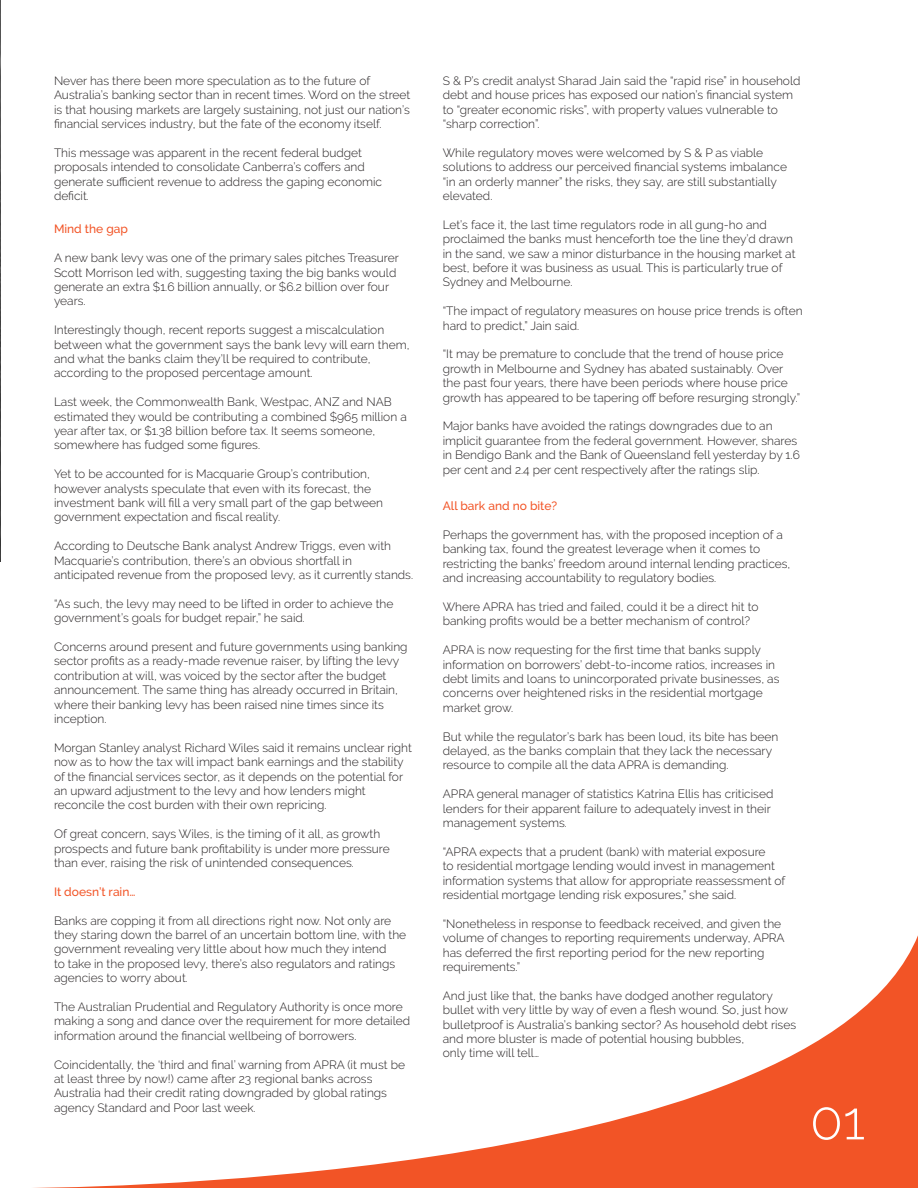
<style>
.page{position:relative;width:918px;height:1188px;background:#fff}
.page>*{position:absolute;margin:0;border:0;box-sizing:border-box;transform-origin:0 0}
.Issue_Title{font:300 54px "Raleway";color:#fff}
.Body{font:300 12px/14.4px "Raleway";color:#231f20}
.Character_Title{font:500 12px "Raleway";color:#f25426}
</style>
<div class="page">
<svg style="left:33px;top:935px;width:885px;height:253px"></svg>
<img style="left:0;top:0;width:1px;height:562px">
<p class="Body" style="left:54px;top:73px;width:318px">Never has there been more speculation as to the future of</p>
<p class="Body" style="left:54px;top:88px;width:358px;text-align:justify">Australia’s banking sector than in recent times. Word on the street is that housing markets are largely sustaining, not just our nation’s financial services industry, but the fate of the economy itself.</p>
<p class="Body" style="left:54px;top:145px;width:309px">This message was apparent in the recent federal budget</p>
<p class="Body" style="left:54px;top:160px;width:312px">proposals intended to consolidate Canberra’s coffers and</p>
<p class="Body" style="left:54px;top:174px;width:330px">generate sufficient revenue to address the gaping economic deficit.</p>
<p class="Character_Title" style="left:54px;top:222px;width:75px">Mind the gap</p>
<p class="Body" style="left:54px;top:251px;width:346px">A new bank levy was one of the primary sales pitches Treasurer Scott Morrison led with, suggesting taxing the big banks would generate an extra $1.6 billion annually, or $6.2 billion over four years.</p>
<p class="Body" style="left:54px;top:323px;width:357px">Interestingly though, recent reports suggest a miscalculation between what the government says the bank levy will earn them, and what the banks claim they’ll be required to contribute,</p>
<p class="Body" style="left:54px;top:366px;width:260px">according to the proposed percentage amount.</p>
<p class="Body" style="left:54px;top:395px;width:354px">Last week, the Commonwealth Bank, Westpac, ANZ and NAB estimated they would be contributing a combined $965 million a year after tax, or $1.38 billion before tax. It seems someone,</p>
<p class="Body" style="left:54px;top:438px;width:208px">somewhere has fudged some figures.</p>
<p class="Body" style="left:54px;top:467px;width:318px">Yet to be accounted for is Macquarie Group’s contribution,</p>
<p class="Body" style="left:54px;top:481px;width:319px">however analysts speculate that even with its forecast, the</p>
<p class="Body" style="left:54px;top:496px;width:331px">investment bank will fill a very small part of the gap between government expectation and fiscal reality.</p>
<p class="Body" style="left:54px;top:539px;width:339px">According to Deutsche Bank analyst Andrew Triggs, even with<br>Macquarie’s contribution, there’s an obvious shortfall in</p>
<p class="Body" style="left:54px;top:568px;width:361px">anticipated revenue from the proposed levy, as it currently stands.</p>
<p class="Body" style="left:54px;top:596px;width:341px">“As such, the levy may need to be lifted in order to achieve the government’s goals for budget repair,” he said.</p>
<p class="Body" style="left:54px;top:640px;width:355px">Concerns around present and future governments using banking sector profits as a ready-made revenue raiser, by lifting the levy contribution at will, was voiced by the sector after the budget announcement. The same thing has already occurred in Britain, where their banking levy has been raised nine times since its inception.</p>
<p class="Body" style="left:54px;top:740px;width:359px">Morgan Stanley analyst Richard Wiles said it remains unclear right now as to how the tax will impact bank earnings and the stability of the financial services sector, as it depends on the potential for an upward adjustment to the levy and how lenders might</p>
<p class="Body" style="left:54px;top:798px;width:274px">reconcile the cost burden with their own repricing.</p>
<p class="Body" style="left:54px;top:827px;width:328px">Of great concern, says Wiles, is the timing of it all, as growth</p>
<p class="Body" style="left:54px;top:841px;width:337px">prospects and future bank profitability is under more pressure than ever, raising the risk of unintended consequences.</p>
<p class="Character_Title" style="left:54px;top:885px;width:83px">It doesn’t rain…</p>
<p class="Body" style="left:54px;top:913px;width:354px">Banks are copping it from all directions right now. Not only are they staring down the barrel of an uncertain bottom line, with the government revealing very little about how much they intend<br>to take in the proposed levy, there’s also regulators and ratings agencies to worry about.</p>
<p class="Body" style="left:54px;top:1000px;width:358px">The Australian Prudential and Regulatory Authority is once more making a song and dance over the requirement for more detailed information around the financial wellbeing of borrowers.</p>
<p class="Body" style="left:54px;top:1057px;width:353px">Coincidentally, the ‘third and final’ warning from APRA (it must be at least three by now!) came after 23 regional banks across</p>
<p class="Body" style="left:54px;top:1086px;width:335px">Australia had their credit rating downgraded by global ratings agency Standard and Poor last week.</p>
<p class="Body" style="left:443px;top:73px;width:359px">S &amp; P’s credit analyst Sharad Jain said the “rapid rise” in household debt and house prices has exposed our nation’s financial system to “greater economic risks”, with property values vulnerable to “sharp correction”.</p>
<p class="Body" style="left:443px;top:145px;width:322px">While regulatory moves were welcomed by S &amp; P as viable</p>
<p class="Body" style="left:443px;top:160px;width:346px">solutions to address our perceived financial systems imbalance “in an orderly manner” the risks, they say, are still substantially elevated.</p>
<p class="Body" style="left:443px;top:217px;width:354px">Let’s face it, the last time regulators rode in all gung-ho and proclaimed the banks must henceforth toe the line they’d drawn in the sand, we saw a minor disturbance in the housing market at best, before it was business as usual. This is particularly true of Sydney and Melbourne.</p>
<p class="Body" style="left:443px;top:304px;width:361px">“The impact of regulatory measures on house price trends is often hard to predict,” Jain said.</p>
<p class="Body" style="left:443px;top:347px;width:359px">“It may be premature to conclude that the trend of house price growth in Melbourne and Sydney has abated sustainably. Over the past four years, there have been periods where house price growth has appeared to be tapering off before resurging strongly.”</p>
<p class="Body" style="left:443px;top:419px;width:359px">Major banks have avoided the ratings downgrades due to an implicit guarantee from the federal government. However, shares in Bendigo Bank and the Bank of Queensland fell yesterday by 1.6 per cent and 2.4 per cent respectively after the ratings slip.</p>
<p class="Character_Title" style="left:443px;top:499px;width:116px">All bark and no bite?</p>
<p class="Body" style="left:443px;top:528px;width:342px">Perhaps the government has, with the proposed inception of a banking tax, found the greatest leverage when it comes to</p>
<p class="Body" style="left:443px;top:556px;width:349px">restricting the banks’ freedom around internal lending practices, and increasing accountability to regulatory bodies.</p>
<p class="Body" style="left:443px;top:600px;width:317px">Where APRA has tried and failed, could it be a direct hit to</p>
<p class="Body" style="left:443px;top:614px;width:309px">banking profits would be a better mechanism of control?</p>
<p class="Body" style="left:443px;top:643px;width:338px">APRA is now requesting for the first time that banks supply information on borrowers’ debt-to-income ratios, increases in debt limits and loans to unincorporated private businesses, as concerns over heightened risks in the residential mortgage</p>
<p class="Body" style="left:443px;top:700px;width:72px">market grow.</p>
<p class="Body" style="left:443px;top:729px;width:337px">But while the regulator’s bark has been loud, its bite has been delayed, as the banks complain that they lack the necessary resource to compile all the data APRA is demanding.</p>
<p class="Body" style="left:443px;top:787px;width:332px">APRA general manager of statistics Katrina Ellis has criticised lenders for their apparent failure to adequately invest in their management systems.</p>
<p class="Body" style="left:443px;top:844px;width:344px">“APRA expects that a prudent (bank) with material exposure<br>to residential mortgage lending would invest in management information systems that allow for appropriate reassessment of residential mortgage lending risk exposures,” she said.</p>
<p class="Body" style="left:443px;top:916px;width:343px">“Nonetheless in response to feedback received, and given the volume of changes to reporting requirements underway, APRA has deferred the first reporting period for the new reporting requirements.”</p>
<p class="Body" style="left:443px;top:988px;width:355px">And just like that, the banks have dodged another regulatory bullet with very little by way of even a flesh wound. So, just how bulletproof is Australia’s banking sector? As household debt rises and more bluster is made of potential housing bubbles,</p>
<p class="Body" style="left:443px;top:1046px;width:98px">only time will tell…</p>
<p class="Issue_Title" style="left:810px;top:1089px;width:57px">01</p>
</div>
